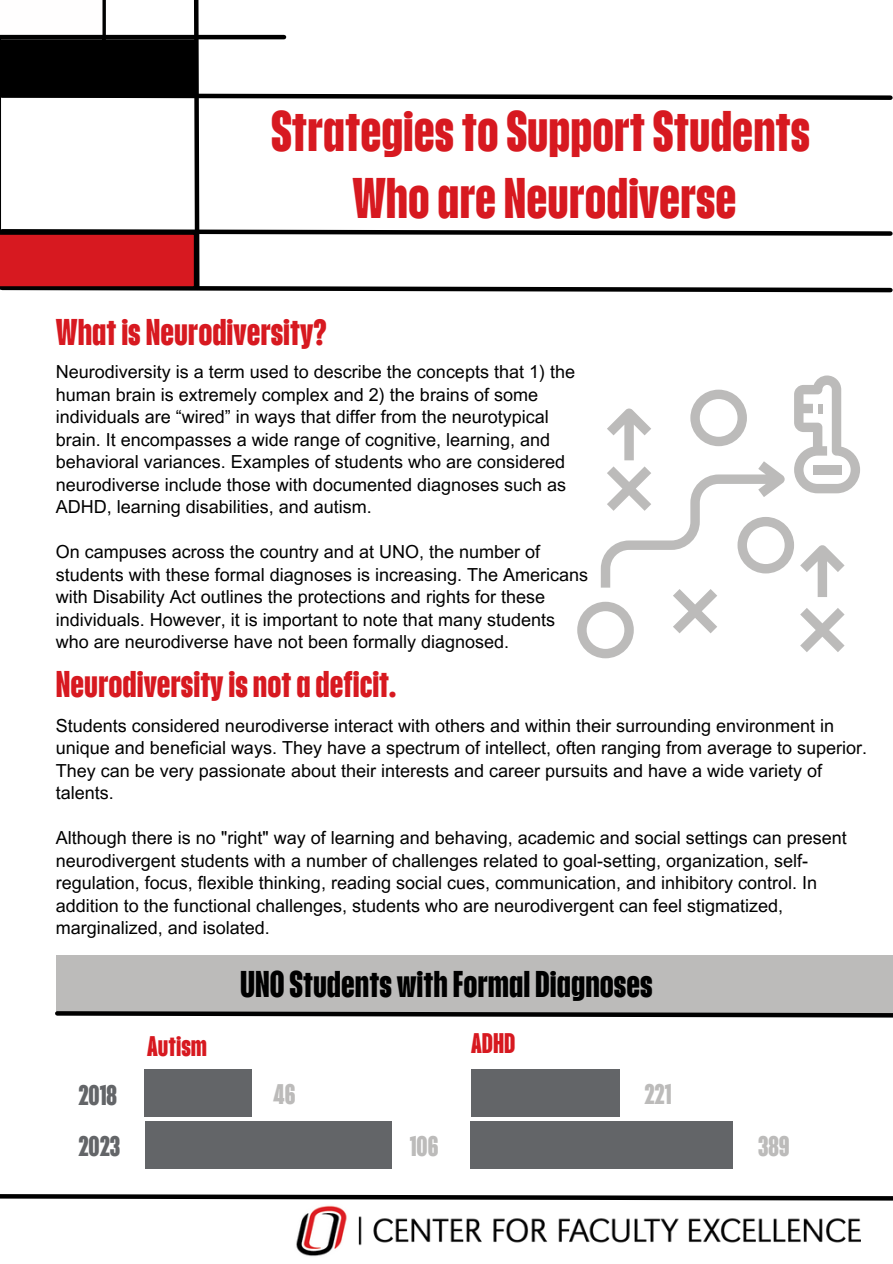
<style>
.page{position:relative;width:893px;height:1264px;background:#fff}
.page>*{position:absolute;margin:0;border:0;box-sizing:border-box;transform-origin:0 0}
.t1{font:700 48.3px "Placard Next";color:#d71920}
.t2{font:700 31.5px "Placard Next";color:#d71920}
.t3{font:700 31.5px "Placard Next";color:#000}
.t4{font:700 24px "Placard Next";color:#bcbbba}
.t5{font:700 24px "Placard Next";color:#d71920}
.t6{font:700 24px "Placard Next";color:#636568}
.t7{font:18px/22.5px "Arial MT Pro";color:#000}
</style>
<div class="page">
<div style="left:145px;top:1069px;width:107px;height:48px;background:#636568"></div>
<div style="left:145px;top:1120px;width:247px;height:48px;background:#636568"></div>
<div style="left:470px;top:1069px;width:149px;height:47px;background:#636568"></div>
<div style="left:470px;top:1120px;width:262px;height:48px;background:#636568"></div>
<div style="left:154px;top:955px;width:738px;height:58px;background:#bcbbba"></div>
<div style="left:56px;top:955px;width:780px;height:58px;background:#bcbbba"></div>
<svg style="left:577px;top:375px;width:283px;height:283px"></svg>
<svg style="left:0;top:0;width:892px;height:293px"></svg>
<hr style="left:0;top:35px;width:284px;height:4px;background:#000">
<img style="left:296px;top:1205px;width:564px;height:51px">
<svg style="left:55px;top:1011px;width:837px;height:7px"></svg>
<svg style="left:0;top:1194px;width:892px;height:7px"></svg>
<p class="t1" style="left:271px;top:98px;width:540px">Strategies to Support Students</p>
<p class="t1" style="left:352px;top:165px;width:385px">Who are Neurodiverse</p>
<p class="t2" style="left:56px;top:310px;width:272px">What is Neurodiversity?</p>
<p class="t7" style="left:56px;top:363px;width:520px">Neurodiversity is a term used to describe the concepts that 1) the human brain is extremely complex and 2) the brains of some individuals are “wired” in ways that differ from the neurotypical brain. It encompasses a wide range of cognitive, learning, and behavioral variances. Examples of students who are considered neurodiverse include those with documented diagnoses such as ADHD, learning disabilities, and autism.</p>
<p class="t7" style="left:56px;top:543px;width:533px">On campuses across the country and at UNO, the number of students with these formal diagnoses is increasing. The Americans with Disability Act outlines the protections and rights for these individuals. However, it is important to note that many students who are neurodiverse have not been formally diagnosed.</p>
<p class="t2" style="left:56px;top:662px;width:341px">Neurodiversity is not a deficit.</p>
<p class="t7" style="left:56px;top:716px;width:812px">Students considered neurodiverse interact with others and within their surrounding environment in unique and beneficial ways. They have a spectrum of intellect, often ranging from average to superior.<br>They can be very passionate about their interests and career pursuits and have a wide variety of talents.</p>
<p class="t7" style="left:56px;top:829px;width:792px">Although there is no "right" way of learning and behaving, academic and social settings can present neurodivergent students with a number of challenges related to goal-setting, organization, self&shy;regulation, focus, flexible thinking, reading social cues, communication, and inhibitory control. In addition to the functional challenges, students who are neurodivergent can feel stigmatized, marginalized, and isolated.</p>
<p class="t6" style="left:78px;top:1078px;width:40px">2018</p>
<p class="t6" style="left:78px;top:1129px;width:43px">2023</p>
<p class="t5" style="left:147px;top:1029px;width:61px">Autism</p>
<p class="t3" style="left:240px;top:961px;width:414px">UNO Students with Formal Diagnoses</p>
<p class="t4" style="left:273px;top:1077px;width:24px">46</p>
<p class="t4" style="left:409px;top:1129px;width:30px">106</p>
<p class="t5" style="left:471px;top:1026px;width:46px">ADHD</p>
<p class="t4" style="left:644px;top:1077px;width:29px">221</p>
<p class="t4" style="left:758px;top:1129px;width:33px">389</p>
</div>
